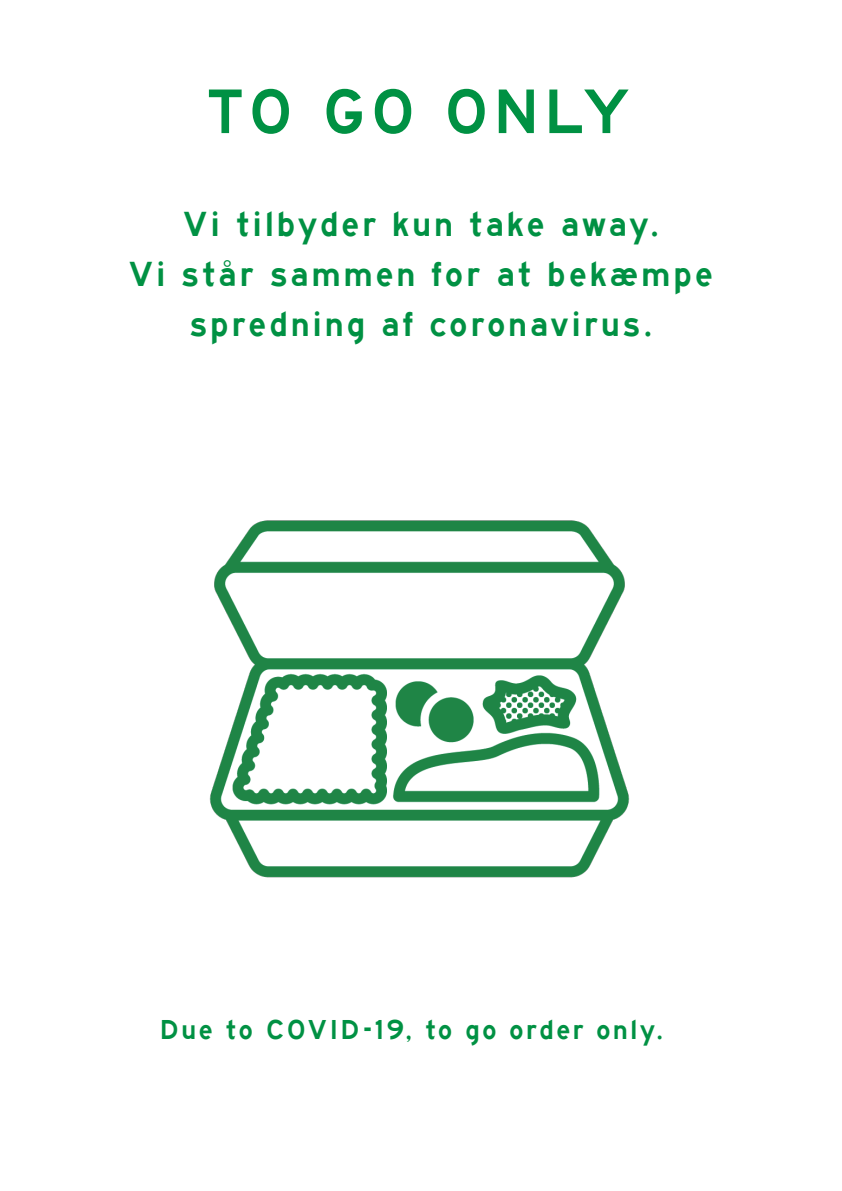
<style>
.page{position:relative;width:842px;height:1191px;background:#fff}
.page>*{position:absolute;margin:0;border:0;box-sizing:border-box;transform-origin:0 0}
.t1{font:65px "Highway Gothic Wide";letter-spacing:.075em;color:#009143}
.t2{font:36px/50px "Highway Gothic Wide";letter-spacing:.09em;color:#009143;text-align:center}
.t3{font:28.3px "Highway Gothic Wide";letter-spacing:.095em;color:#009143}
</style>
<div class="page">
<img style="left:209px;top:520px;width:421px;height:358px">
<h1 class="t1" style="left:206px;top:77px;width:426px">TO GO ONLY</h1>
<p class="t2" style="left:129px;top:200px;width:586px">Vi tilbyder kun take away.<br>Vi står sammen for at bekæmpe spredning af coronavirus.</p>
<p class="t3" style="left:160px;top:1014px;width:505px">Due to COVID-19, to go order only.</p>
</div>
